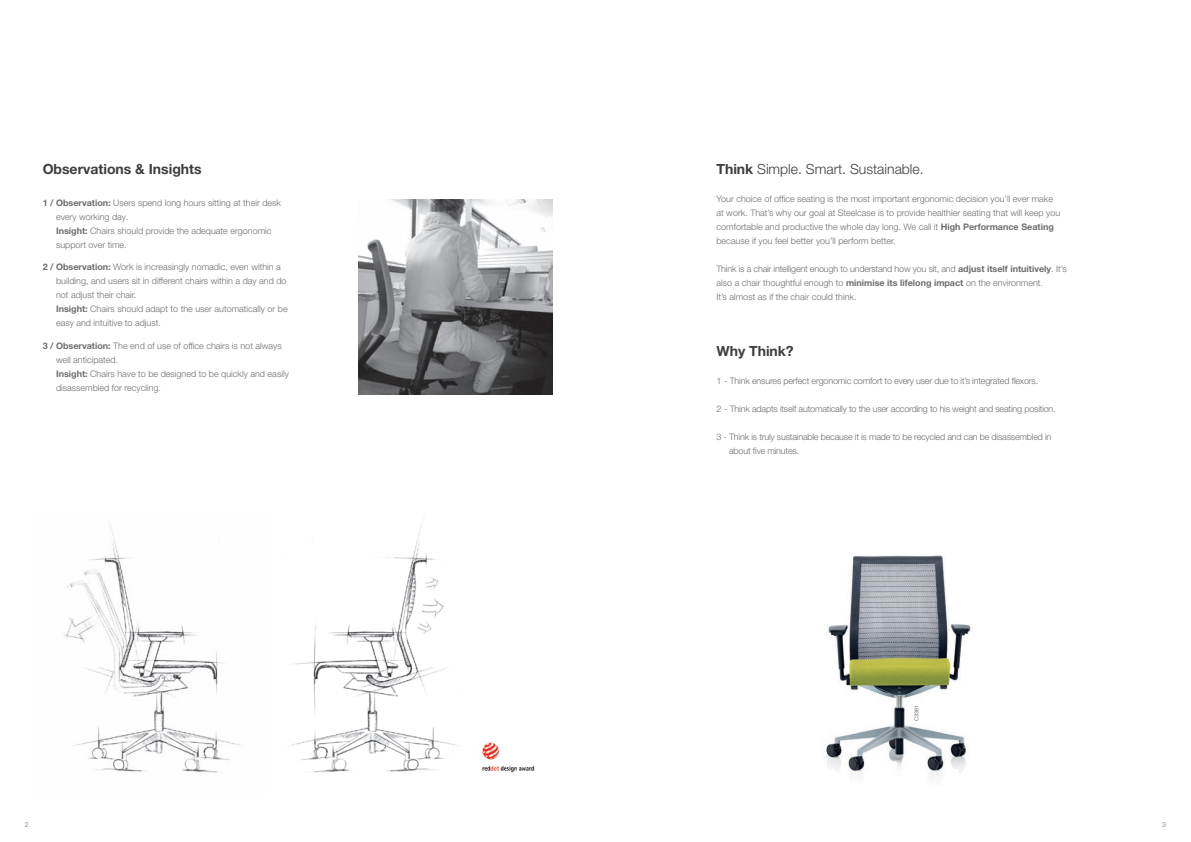
<style>
.page{position:relative;width:1191px;height:842px;background:#fff}
.page>*{position:absolute;margin:0;border:0;box-sizing:border-box;transform-origin:0 0}
.t1{font:700 14px "Helvetica Neue LT Pro";color:#3e3e3f}
.t2{font:300 14px "Helvetica Neue LT Pro";color:#3e3e3f}
.t3{font:300 9px/14px "Helvetica Neue LT Pro";color:#6c6d70}
.t4{font:300 9px/14px "Helvetica Neue LT Pro";letter-spacing:-.02em;color:#6c6d70}
.t5{font:300 7px "Helvetica Neue LT Pro";color:#6c6d70}
.t6{font:5.5px "Helvetica Neue LT Pro";color:#6c6d70}
.s1{font-weight:700}
</style>
<div class="page">
<img style="left:359px;top:200px;width:194px;height:194px">
<img style="left:826px;top:555px;width:145px;height:224px">
<img style="left:63px;top:526px;width:396px;height:247px">
<img style="left:482px;top:742px;width:53px;height:31px">
<h1 class="t1" style="left:43px;top:160px;width:160px">Observations &amp; Insights</h1>
<p class="t3" style="left:56px;top:195px;width:227px;text-indent:-13px"><span class="s1">1 / Observation:</span> Users spend long hours sitting at their desk every working day.<br><span class="s1">Insight:</span> Chairs should provide the adequate ergonomic support over time.</p>
<p class="t3" style="left:56px;top:260px;width:233px;text-indent:-13px"><span class="s1">2 / Observation:</span> Work is increasingly nomadic, even within a building, and users sit in different chairs within a day and do not adjust their chair.<br><span class="s1">Insight:</span> Chairs should adapt to the user automatically or be easy and intuitive to adjust.</p>
<p class="t3" style="left:56px;top:338px;width:234px;text-indent:-13px"><span class="s1">3 / Observation:</span> The end of use of office chairs is not always well anticipated.<br><span class="s1">Insight:</span> Chairs have to be designed to be quickly and easily disassembled for recycling.</p>
<h1 class="t2" style="left:716px;top:160px;width:209px"><span class="s1">Think</span> Simple. Smart. Sustainable.</h1>
<p class="t3" style="left:716px;top:191px;width:345px">Your choice of office seating is the most important ergonomic decision you’ll ever make at work. That’s why our goal at Steelcase is to provide healthier seating that will keep you comfortable and productive the whole day long. We call it <span class="s1">High Performance Seating </span>because if you feel better you’ll perform better.</p>
<p class="t3" style="left:716px;top:261px;width:352px">Think is a chair intelligent enough to understand how you sit, and <span class="s1">adjust itself intuitively</span>. It’s also a chair thoughtful enough to <span class="s1">minimise its lifelong impact</span> on the environment.<br>It’s almost as if the chair could think.</p>
<h1 class="t1" style="left:716px;top:342px;width:79px">Why Think?</h1>
<p class="t4" style="left:716px;top:373px;width:323px">1 - Think ensures perfect ergonomic comfort to every user due to it’s integrated flexors.</p>
<p class="t4" style="left:716px;top:401px;width:341px">2 - Think adapts itself automatically to the user according to his weight and seating position.</p>
<p class="t4" style="left:729px;top:429px;width:324px;text-indent:-13px">3 - Think is truly sustainable because it is made to be recycled and can be disassembled in about five minutes.</p>
<p class="t6" style="left:913px;top:721px;width:18px;rotate:-90deg">C3361</p>
<p class="t5" style="left:25px;top:820px;width:5px">2</p>
<p class="t5" style="left:1162px;top:820px;width:5px">3</p>
</div>
